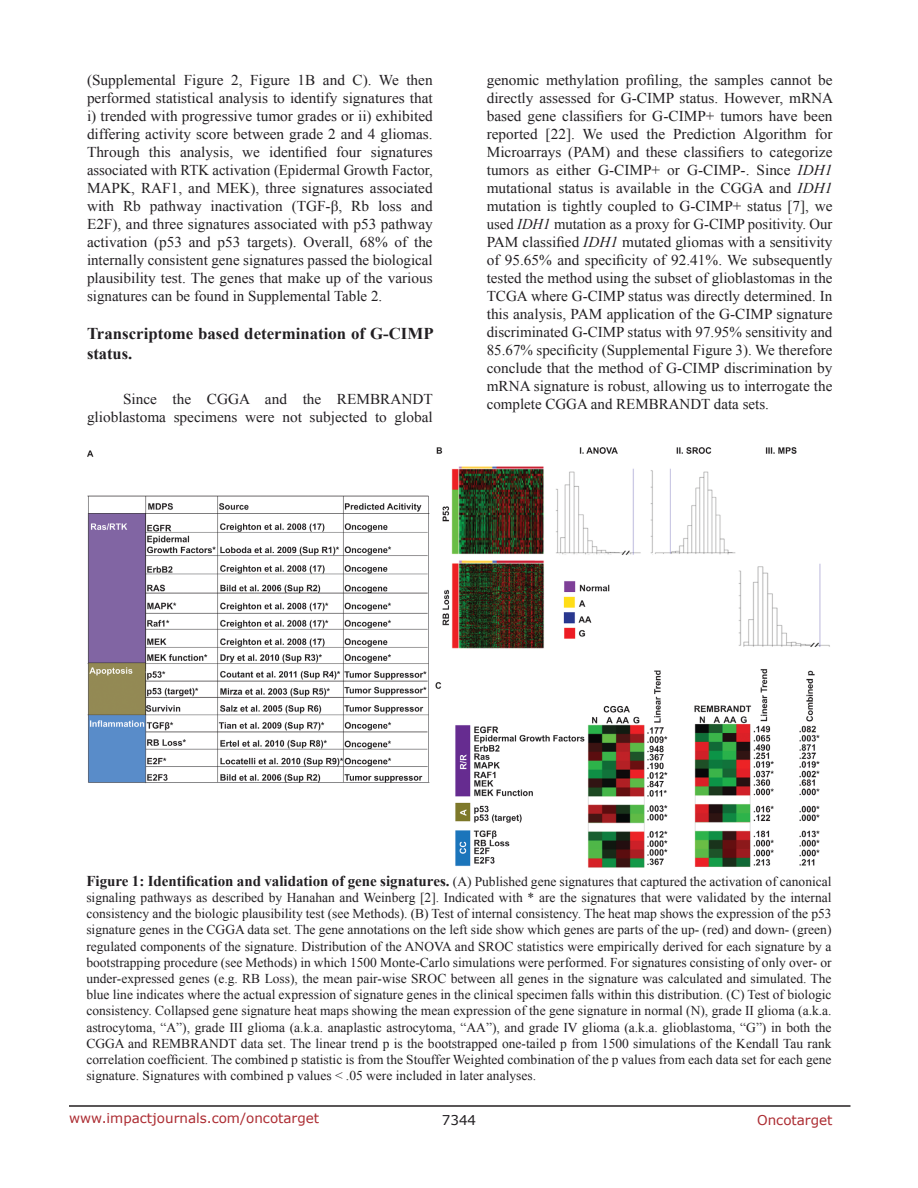
<style>
.page{position:relative;width:918px;height:1188px;background:#fff}
.page>*{position:absolute;margin:0;border:0;box-sizing:border-box;transform-origin:0 0}
.SubHeading{font:700 16.5px/19.8px "Times New Roman";color:#221f22}
.BodyText{font:15px/18px "Times New Roman";color:#221f22;text-align:justify}
.FigureText{font:13.5px/16.2px "Times New Roman";color:#221f22;text-align:justify}
.t1{font:13.5px "Verdana";color:#ac2b31}
.t2{font:13.5px "Verdana";color:#221f22}
.s1{font-style:italic}
.s2{font-weight:700;font-size:15px}
</style>
<div class="page">
<hr style="left:69px;top:1105px;width:781px;height:2px;background:#231f20">
<img style="left:87px;top:447px;width:743px;height:421px">
<p class="BodyText" style="left:87px;top:71px;width:347px">(Supplemental Figure 2, Figure 1B and C). We then performed statistical analysis to identify signatures that i) trended with progressive tumor grades or ii) exhibited differing activity score between grade 2 and 4 gliomas.<br>Through this analysis, we identified four signatures associated with RTK activation (Epidermal Growth Factor, MAPK, RAF1, and MEK), three signatures associated with Rb pathway inactivation (TGF-β, Rb loss and E2F), and three signatures associated with p53 pathway activation (p53 and p53 targets). Overall, 68% of the internally consistent gene signatures passed the biological plausibility test. The genes that make up of the various signatures can be found in Supplemental Table 2.</p>
<p class="SubHeading" style="left:87px;top:323px;width:348px">Transcriptome based determination of G-CIMP status.</p>
<p class="BodyText" style="left:87px;top:390px;width:348px;text-align:right">Since the CGGA and the REMBRANDT glioblastoma specimens were not subjected to global</p>
<p class="BodyText" style="left:487px;top:71px;width:348px">genomic methylation profiling, the samples cannot be directly assessed for G-CIMP status. However, mRNA based gene classifiers for G-CIMP+ tumors have been reported [22]. We used the Prediction Algorithm for Microarrays (PAM) and these classifiers to categorize tumors as either G-CIMP+ or G-CIMP-. Since <span class="s1">IDH1 </span>mutational status is available in the CGGA and <span class="s1">IDH1 </span>mutation is tightly coupled to G-CIMP+ status [7], we used <span class="s1">IDH1</span> mutation as a proxy for G-CIMP positivity. Our PAM classified <span class="s1">IDH1</span> mutated gliomas with a sensitivity of 95.65% and specificity of 92.41%. We subsequently tested the method using the subset of glioblastomas in the TCGA where G-CIMP status was directly determined. In this analysis, PAM application of the G-CIMP signature discriminated G-CIMP status with 97.95% sensitivity and 85.67% specificity (Supplemental Figure 3). We therefore conclude that the method of G-CIMP discrimination by mRNA signature is robust, allowing us to interrogate the complete CGGA and REMBRANDT data sets.</p>
<p class="FigureText" style="left:86px;top:873px;width:747px"><span class="s2">Figure 1: Identification and validation of gene signatures.</span> (A) Published gene signatures that captured the activation of canonical signaling pathways as described by Hanahan and Weinberg [2]. Indicated with * are the signatures that were validated by the internal consistency and the biologic plausibility test (see Methods). (B) Test of internal consistency. The heat map shows the expression of the p53 signature genes in the CGGA data set. The gene annotations on the left side show which genes are parts of the up- (red) and down- (green) regulated components of the signature. Distribution of the ANOVA and SROC statistics were empirically derived for each signature by a bootstrapping procedure (see Methods) in which 1500 Monte-Carlo simulations were performed. For signatures consisting of only over- or under-expressed genes (e.g. RB Loss), the mean pair-wise SROC between all genes in the signature was calculated and simulated. The blue line indicates where the actual expression of signature genes in the clinical specimen falls within this distribution. (C) Test of biologic consistency. Collapsed gene signature heat maps showing the mean expression of the gene signature in normal (N), grade II glioma (a.k.a. astrocytoma, “A”), grade III glioma (a.k.a. anaplastic astrocytoma, “AA”), and grade IV glioma (a.k.a. glioblastoma, “G”) in both the CGGA and REMBRANDT data set. The linear trend p is the bootstrapped one-tailed p from 1500 simulations of the Kendall Tau rank correlation coefficient. The combined p statistic is from the Stouffer Weighted combination of the p values from each data set for each gene signature. Signatures with combined p values &lt; .05 were included in later analyses.</p>
<p class="t1" style="left:69px;top:1109px;width:252px">www.impactjournals.com/oncotarget</p>
<p class="t2" style="left:442px;top:1111px;width:36px">7344</p>
<p class="t1" style="left:757px;top:1111px;width:77px">Oncotarget</p>
</div>
